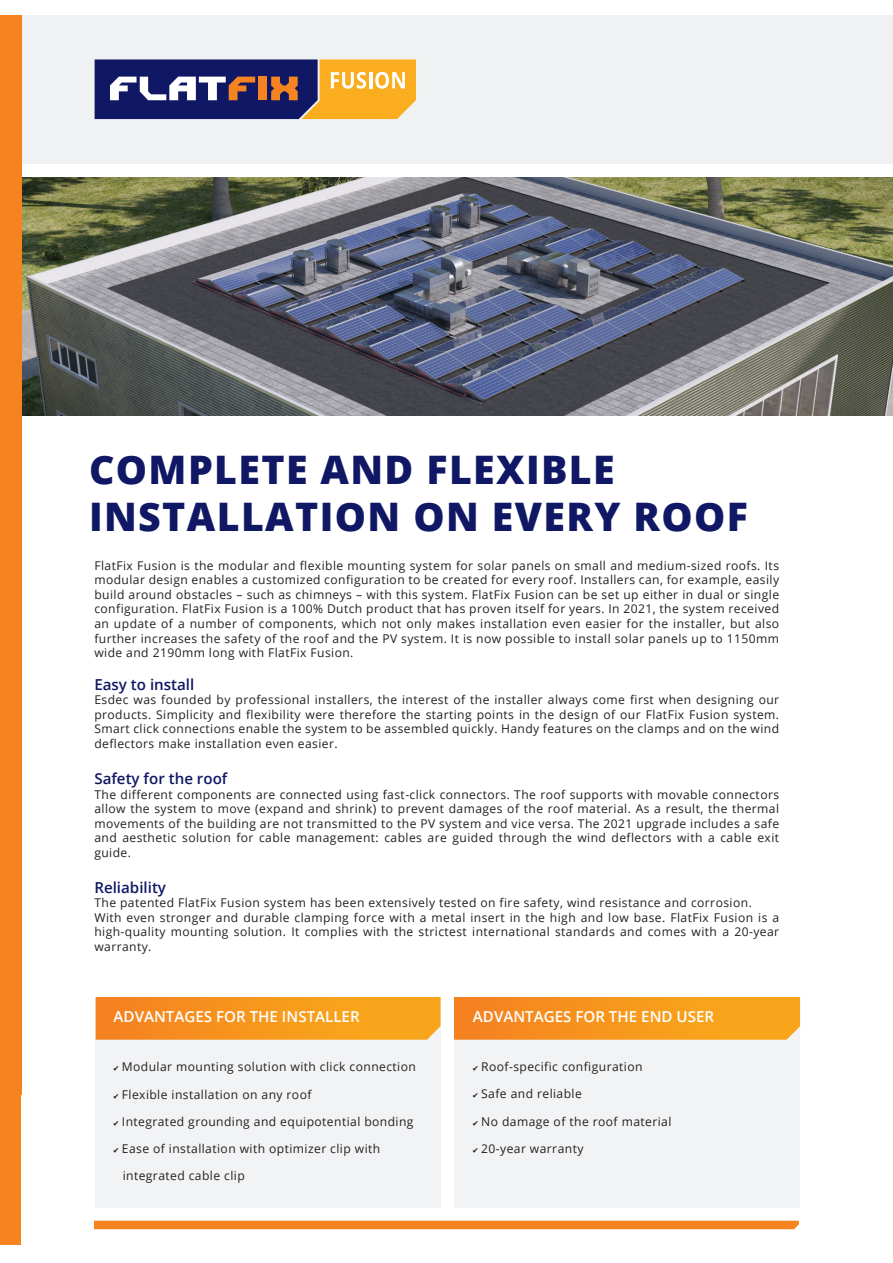
<style>
.page{position:relative;width:893px;height:1263px;background:#fff}
.page>*{position:absolute;margin:0;border:0;box-sizing:border-box;transform-origin:0 0}
.t1{font:800 39.3px/46.8px "Open Sans";letter-spacing:.035em;color:#101865}
.t2{font:600 15.15px "Open Sans";color:#fff}
.t3{font:600 15.15px "Open Sans";color:#101865}
.t4{font:12.15px/14.5px "Open Sans";letter-spacing:.035em;color:#231f20;text-align:justify}
.s1{font-family:"Menlo";font-size:9px}
</style>
<div class="page">
<img style="left:22px;top:177px;width:871px;height:238px">
<div style="left:17px;top:15px;width:876px;height:148px;background:#f0f1f2"></div>
<svg style="left:95px;top:59px;width:321px;height:60px;background:#786261"></svg>
<div style="left:94px;top:1221px;width:705px;height:8px;background:#f58420"></div>
<div style="left:0;top:15px;width:22px;height:1230px;background:#f58420"></div>
<div style="left:95px;top:997px;width:705px;height:211px;background:#f2f3f4"></div>
<svg style="left:95px;top:997px;width:346px;height:43px;background:#f79820"></svg>
<svg style="left:454px;top:997px;width:346px;height:43px;background:#f7981f"></svg>
<div style="left:441px;top:995px;width:13px;height:214px;background:#fff"></div>
<h1 class="t1" style="left:89px;top:450px;width:660px">COMPLETE AND FLEXIBLE<br>INSTALLATION ON EVERY ROOF</h1>
<p class="t4" style="left:94px;top:559px;width:686px">FlatFix Fusion is the modular and flexible mounting system for solar panels on small and medium-sized roofs. Its modular design enables a customized configuration to be created for every roof. Installers can, for example, easily build around obstacles – such as chimneys – with this system. FlatFix Fusion can be set up either in dual or single configuration. FlatFix Fusion is a 100% Dutch product that has proven itself for years. In 2021, the system received an update of a number of components, which not only makes installation even easier for the installer, but also further increases the safety of the roof and the PV system. It is now possible to install solar panels up to 1150mm wide and 2190mm long with FlatFix Fusion.</p>
<p class="t3" style="left:94px;top:678px;width:102px">Easy to install</p>
<p class="t4" style="left:94px;top:694px;width:686px">Esdec was founded by professional installers, the interest of the installer always come first when designing our products. Simplicity and flexibility were therefore the starting points in the design of our FlatFix Fusion system.<br>Smart click connections enable the system to be assembled quickly. Handy features on the clamps and on the wind deflectors make installation even easier.</p>
<p class="t3" style="left:94px;top:772px;width:135px">Safety for the roof</p>
<p class="t4" style="left:94px;top:788px;width:686px">The different components are connected using fast-click connectors. The roof supports with movable connectors allow the system to move (expand and shrink) to prevent damages of the roof material. As a result, the thermal movements of the building are not transmitted to the PV system and vice versa. The 2021 upgrade includes a safe and aesthetic solution for cable management: cables are guided through the wind deflectors with a cable exit guide.</p>
<p class="t3" style="left:94px;top:881px;width:73px">Reliability</p>
<p class="t4" style="left:94px;top:897px;width:686px;text-align:left">The patented FlatFix Fusion system has been extensively tested on fire safety, wind resistance and corrosion.<br>With even stronger and durable clamping force with a metal insert in the high and low base. FlatFix Fusion is a high-quality mounting solution. It complies with the strictest international standards and comes with a 20-year warranty.</p>
<p class="t2" style="left:114px;top:1011px;width:248px">ADVANTAGES FOR THE INSTALLER</p>
<p class="t4" style="left:114px;top:1061px;width:304px"><span class="s1">✔</span> Modular mounting solution with click connection</p>
<p class="t4" style="left:114px;top:1088px;width:199px"><span class="s1">✔</span> Flexible installation on any roof</p>
<p class="t4" style="left:114px;top:1115px;width:301px"><span class="s1">✔</span> Integrated grounding and equipotential bonding</p>
<p class="t4" style="left:114px;top:1142px;width:268px"><span class="s1">✔</span> Ease of installation with optimizer clip with</p>
<p class="t4" style="left:123px;top:1170px;width:124px">integrated cable clip</p>
<p class="t2" style="left:473px;top:1010px;width:243px">ADVANTAGES FOR THE END USER</p>
<p class="t4" style="left:473px;top:1060px;width:171px"><span class="s1">✔</span> Roof-specific configuration</p>
<p class="t4" style="left:473px;top:1088px;width:110px"><span class="s1">✔</span> Safe and reliable</p>
<p class="t4" style="left:473px;top:1115px;width:200px"><span class="s1">✔</span> No damage of the roof material</p>
<p class="t4" style="left:473px;top:1142px;width:112px"><span class="s1">✔</span> 20-year warranty</p>
</div>
